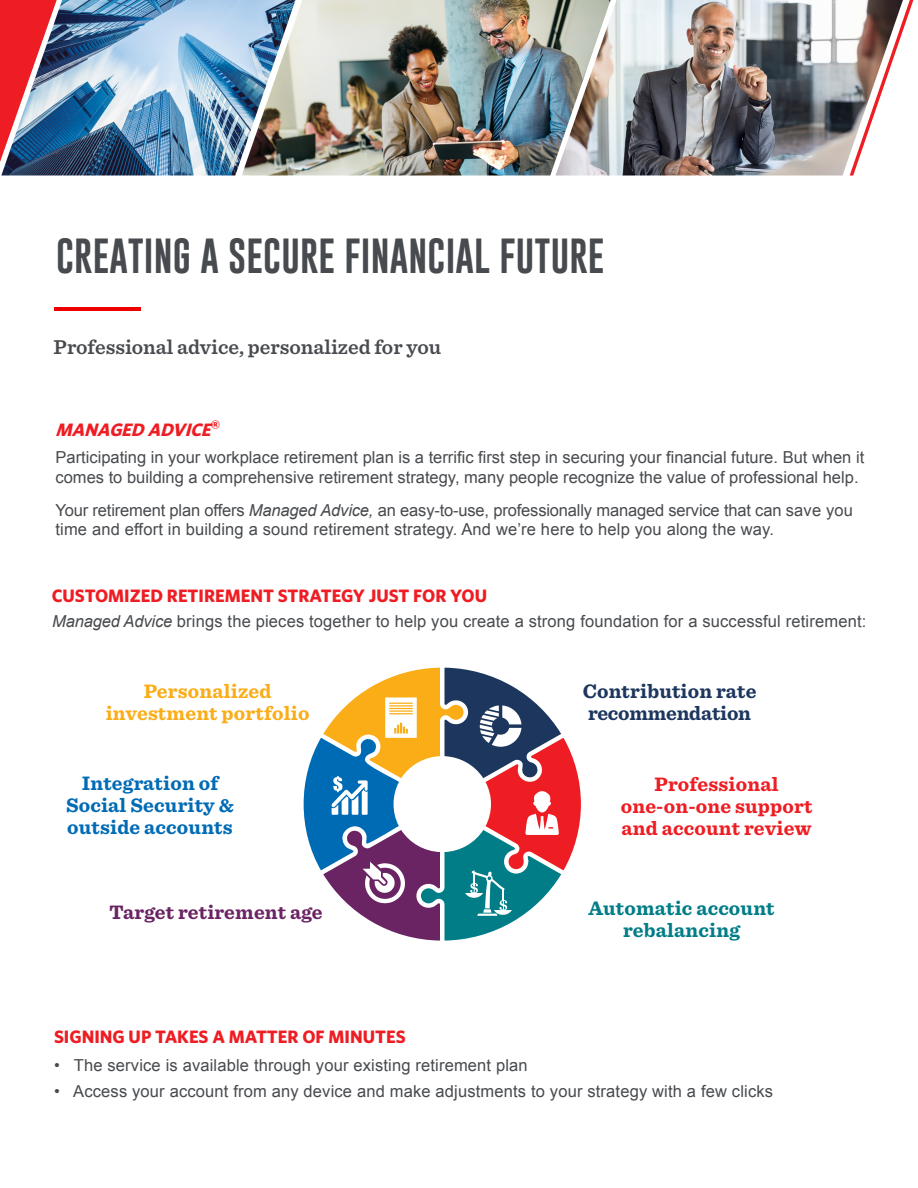
<style>
.page{position:relative;width:918px;height:1188px;background:#fff}
.page>*{position:absolute;margin:0;border:0;box-sizing:border-box;transform-origin:0 0}
.TA_Cover_Head1{font:36px "Gobold";letter-spacing:.005em;color:#474a4e}
.TA_Cover_Head2{font:600 21px "Sentinel";color:#474a4e}
.TA_Bullet_Last{font:700 20.4px/22px "Sentinel";letter-spacing:.01em;color:#ee1d23;text-align:center}
.TA_Bullet_Last-2{font:700 20.4px/22px "Sentinel";letter-spacing:.01em;color:#006bb5;text-align:center}
.TA_Bullet_Last-3{font:700 20.4px/22px "Sentinel";letter-spacing:.01em;color:#faad17;text-align:center}
.TA_Bullet_Last-4{font:700 20.4px/22px "Sentinel";letter-spacing:-.005em;color:#1c365e}
.TA_Bullet_Last-5{font:700 20.4px/22px "Sentinel";letter-spacing:.01em;color:#007d87;text-align:center}
.TA_Bullet_Last-6{font:700 20.4px "Sentinel";letter-spacing:.01em;color:#6b2463}
.TA_Head3{font:700 18px "Whitney";color:#ee1d23}
.TA_Head3-2{font:italic 700 18px "Whitney";color:#ee1d23}
.TA_Body{font:16.5px/19.5px "Arial";color:#474a4e}
.TA_Head3-3{font:16.5px "Arial";letter-spacing:.01em;color:#474a4e}
.s1{font-style:italic}
</style>
<div class="page">
<img style="left:296px;top:0;width:260px;height:176px">
<img style="left:1px;top:0;width:295px;height:176px">
<img style="left:556px;top:0;width:294px;height:176px">
<svg style="left:850px;top:0;width:63px;height:176px"></svg>
<hr style="left:54px;top:307px;width:87px;height:4px;background:#e00">
<svg style="left:304px;top:668px;width:277px;height:273px"></svg>
<p class="TA_Cover_Head1" style="left:56px;top:233px;width:550px">CREATING A SECURE FINANCIAL FUTURE</p>
<p class="TA_Cover_Head2" style="left:54px;top:331px;width:389px">Professional advice, personalized for you</p>
<p class="TA_Head3-2" style="left:56px;top:418px;width:167px">MANAGED ADVICE<sup>®</sup></p>
<p class="TA_Body" style="left:56px;top:448px;width:810px">Participating in your workplace retirement plan is a terrific first step in securing your financial future. But when it comes to building a comprehensive retirement strategy, many people recognize the value of professional help.</p>
<p class="TA_Body" style="left:56px;top:500px;width:799px">Your retirement plan offers <span class="s1">Managed Advice,</span> an easy-to-use, professionally managed service that can save you time and effort in building a sound retirement strategy. And we’re here to help you along the way.</p>
<p class="TA_Head3" style="left:52px;top:583px;width:437px">CUSTOMIZED RETIREMENT STRATEGY JUST FOR YOU</p>
<p class="TA_Body" style="left:52px;top:612px;width:816px"><span class="s1">Managed Advice</span> brings the pieces together to help you create a strong foundation for a successful retirement:</p>
<p class="TA_Bullet_Last-3" style="left:106px;top:679px;width:205px">Personalized investment portfolio</p>
<p class="TA_Bullet_Last-4" style="left:583px;top:679px;width:175px">Contribution rate recommendation</p>
<p class="TA_Bullet_Last-2" style="left:66px;top:771px;width:169px">Integration of<br>Social Security &amp; outside accounts</p>
<p class="TA_Bullet_Last" style="left:621px;top:772px;width:193px">Professional one-on-one support and account review</p>
<p class="TA_Bullet_Last-6" style="left:109px;top:896px;width:215px">Target retirement age</p>
<p class="TA_Bullet_Last-5" style="left:589px;top:896px;width:188px">Automatic account rebalancing</p>
<p class="TA_Head3" style="left:54px;top:1024px;width:353px">SIGNING UP TAKES A MATTER OF MINUTES</p>
<p class="TA_Head3-3" style="left:54px;top:1054px;width:475px">• The service is available through your existing retirement plan</p>
<p class="TA_Head3-3" style="left:54px;top:1080px;width:721px">• Access your account from any device and make adjustments to your strategy with a few clicks</p>
</div>
